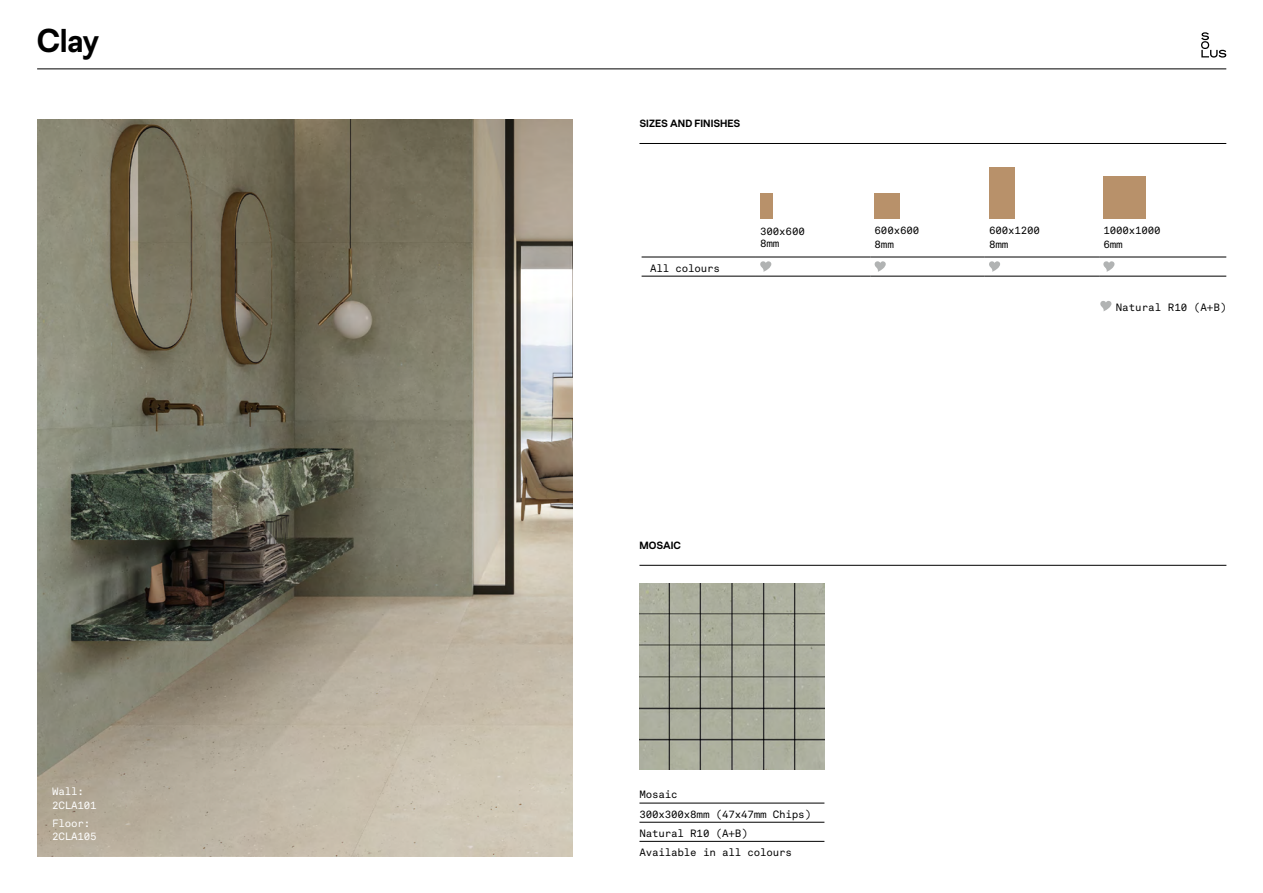
<style>
.page{position:relative;width:1263px;height:893px;background:#fff}
.page>*{position:absolute;margin:0;border:0;box-sizing:border-box;transform-origin:0 0}
.t1{font:600 33px "Chromatic Pro Grotesque";color:#000}
.t2{font:10.5px/13.5px "Akkurat Mono LL";letter-spacing:-.015em;color:#000}
.t3{font:10.5px/13.5px "Akkurat Mono LL";letter-spacing:-.015em;color:#fff}
.t4{font:600 10.5px "Chromatic Pro Grotesque";color:#000}
</style>
<div class="page">
<hr style="left:37px;top:69px;width:1189px;height:1px;background:#000">
<img style="left:37px;top:120px;width:535px;height:736px">
<hr style="left:642px;top:257px;width:114px;height:1px;background:#000">
<hr style="left:756px;top:257px;width:114px;height:1px;background:#000">
<hr style="left:870px;top:257px;width:115px;height:1px;background:#000">
<hr style="left:985px;top:257px;width:114px;height:1px;background:#000">
<hr style="left:1099px;top:257px;width:127px;height:1px;background:#000">
<hr style="left:642px;top:276px;width:114px;height:1px;background:#000">
<hr style="left:756px;top:276px;width:114px;height:1px;background:#000">
<hr style="left:870px;top:276px;width:115px;height:1px;background:#000">
<hr style="left:985px;top:276px;width:114px;height:1px;background:#000">
<hr style="left:1099px;top:276px;width:127px;height:1px;background:#000">
<div style="left:760px;top:193px;width:13px;height:26px;background:#b8916a"></div>
<div style="left:875px;top:193px;width:25px;height:26px;background:#b8916a"></div>
<div style="left:989px;top:168px;width:25px;height:51px;background:#b8916a"></div>
<div style="left:1103px;top:176px;width:43px;height:43px;background:#b8916a"></div>
<svg style="left:760px;top:261px;width:11px;height:11px"></svg>
<svg style="left:875px;top:261px;width:11px;height:11px"></svg>
<svg style="left:989px;top:261px;width:11px;height:11px"></svg>
<svg style="left:1103px;top:261px;width:11px;height:11px"></svg>
<hr style="left:639px;top:143px;width:587px;height:1px;background:#000">
<svg style="left:1100px;top:301px;width:11px;height:10px"></svg>
<svg style="left:1201px;top:32px;width:25px;height:26px"></svg>
<img style="left:639px;top:584px;width:186px;height:185px">
<hr style="left:639px;top:803px;width:185px;height:1px;background:#000">
<hr style="left:639px;top:822px;width:185px;height:1px;background:#000">
<hr style="left:639px;top:841px;width:185px;height:1px;background:#000">
<hr style="left:639px;top:565px;width:587px;height:1px;background:#000">
<h1 class="t1" style="left:37px;top:20px;width:64px">Clay</h1>
<p class="t3" style="left:52px;top:784px;width:46px">Wall:<br>2CLA101</p>
<p class="t3" style="left:52px;top:816px;width:46px">Floor:<br>2CLA105</p>
<p class="t4" style="left:639px;top:117px;width:102px">SIZES AND FINISHES</p>
<p class="t2" style="left:650px;top:261px;width:72px">All colours</p>
<p class="t2" style="left:760px;top:224px;width:46px;line-height:12.6px">300x600<br>8mm</p>
<p class="t2" style="left:875px;top:223px;width:46px">600x600<br>8mm</p>
<p class="t2" style="left:989px;top:223px;width:52px">600x1200<br>8mm</p>
<p class="t2" style="left:1103px;top:223px;width:59px">1000x1000<br>6mm</p>
<p class="t2" style="left:1116px;top:300px;width:112px">Natural R10 (A+B)</p>
<p class="t4" style="left:639px;top:539px;width:43px">MOSAIC</p>
<p class="t2" style="left:639px;top:785px;width:173px;line-height:19.2px">Mosaic<br>300x300x8mm (47x47mm Chips)<br>Natural R10 (A+B)<br>Available in all colours</p>
</div>
